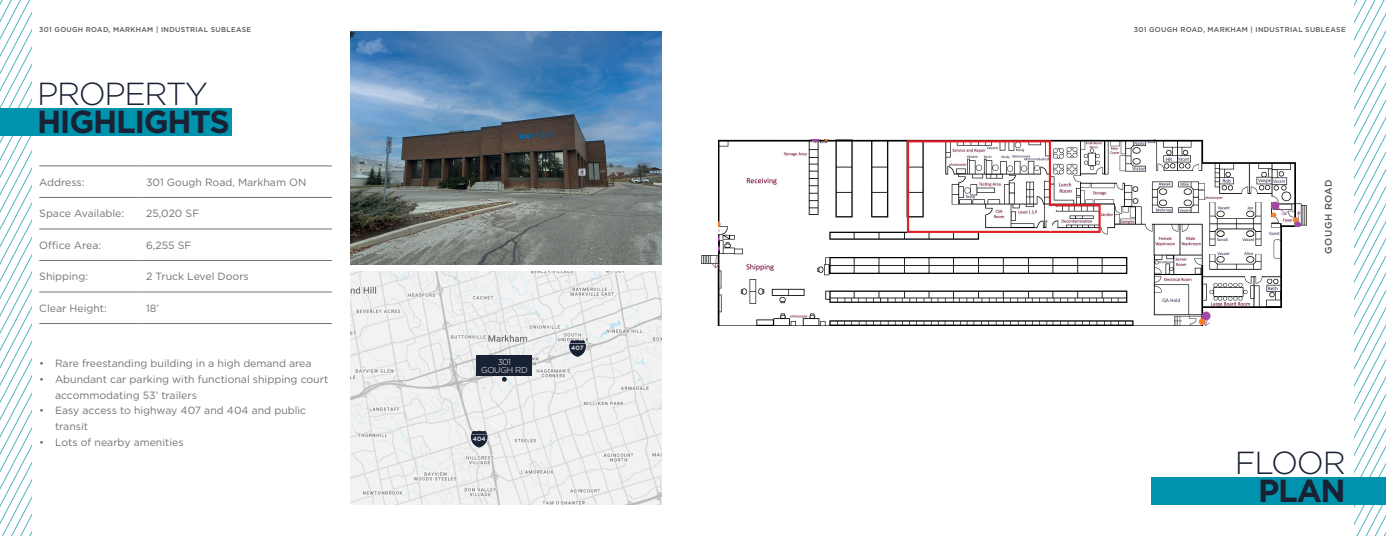
<style>
.page{position:relative;width:1386px;height:536px;background:#fff}
.page>*{position:absolute;margin:0;border:0;box-sizing:border-box;transform-origin:0 0}
.t1{font:700 31.85px "Gotham";letter-spacing:-.04em;color:#192234}
.t2{font:300 31.85px "Gotham";letter-spacing:-.04em;color:#192234}
.Spec_Value{font:10.5px/15.8px "Gotham";color:#717271}
.Spec_Title{font:10.5px "Gotham";color:#717271}
.t3{font:500 9.62px "Gotham";letter-spacing:.04em;color:#55575a}
.t4{font:300 8.58px/8px "Gotham";letter-spacing:-.04em;color:#fff;text-align:center}
.t5{font:500 7px "Gotham";letter-spacing:.04em;color:#55575a}
.t6{font:500 6.12px "Gotham";color:#fff}
</style>
<div class="page">
<svg style="left:1354px;top:0;width:32px;height:536px"></svg>
<svg style="left:0;top:0;width:31px;height:536px"></svg>
<div style="left:1152px;top:476px;width:234px;height:28px;background:#0093ad"></div>
<div style="left:0;top:108px;width:232px;height:28px;background:#0093ad"></div>
<hr style="left:39px;top:166px;width:104px;height:1px;background:#717271">
<hr style="left:143px;top:166px;width:189px;height:1px;background:#717271">
<hr style="left:39px;top:197px;width:104px;height:1px;background:#717271">
<hr style="left:143px;top:197px;width:189px;height:1px;background:#717271">
<hr style="left:39px;top:229px;width:104px;height:1px;background:#717271">
<hr style="left:143px;top:229px;width:189px;height:1px;background:#717271">
<hr style="left:39px;top:260px;width:104px;height:1px;background:#717271">
<hr style="left:143px;top:260px;width:189px;height:1px;background:#717271">
<hr style="left:39px;top:292px;width:104px;height:1px;background:#717271">
<hr style="left:143px;top:292px;width:189px;height:1px;background:#717271">
<hr style="left:39px;top:323px;width:104px;height:1px;background:#717271">
<hr style="left:143px;top:323px;width:189px;height:1px;background:#717271">
<img style="left:350px;top:32px;width:312px;height:232px">
<img style="left:350px;top:272px;width:312px;height:232px">
<img style="left:701px;top:139px;width:606px;height:187px">
<div style="left:697px;top:132px;width:21px;height:122px;background:#fff"></div>
<div style="left:691px;top:267px;width:21px;height:67px;background:#fff"></div>
<div style="left:1296px;top:78px;width:17px;height:125px;background:#fff"></div>
<div style="left:1204px;top:105px;width:101px;height:46px;background:#fff"></div>
<div style="left:1286px;top:227px;width:27px;height:113px;background:#fff"></div>
<svg style="left:502px;top:377px;width:5px;height:4px"></svg>
<div style="left:477px;top:354px;width:55px;height:21px;background:#192234"></div>
<svg style="left:470px;top:430px;width:18px;height:18px"></svg>
<svg style="left:569px;top:339px;width:17px;height:18px"></svg>
<p class="t5" style="left:39px;top:24px;width:213px">301 GOUGH ROAD, MARKHAM | INDUSTRIAL SUBLEASE</p>
<p class="t5" style="left:1134px;top:24px;width:213px">301 GOUGH ROAD, MARKHAM | INDUSTRIAL SUBLEASE</p>
<p class="t2" style="left:37px;top:74px;width:173px">PROPERTY</p>
<p class="t1" style="left:37px;top:101px;width:194px">HIGHLIGHTS</p>
<p class="Spec_Title" style="left:39px;top:175px;width:47px">Address:</p>
<p class="Spec_Value" style="left:146px;top:174px;width:162px">301 Gough Road, Markham ON</p>
<p class="Spec_Title" style="left:39px;top:207px;width:86px">Space Available:</p>
<p class="Spec_Value" style="left:146px;top:205px;width:55px">25,020 SF</p>
<p class="Spec_Title" style="left:39px;top:238px;width:63px">Office Area:</p>
<p class="Spec_Value" style="left:146px;top:237px;width:47px">6,255 SF</p>
<p class="Spec_Title" style="left:39px;top:270px;width:50px">Shipping:</p>
<p class="Spec_Value" style="left:146px;top:268px;width:104px">2 Truck Level Doors</p>
<p class="Spec_Title" style="left:39px;top:301px;width:69px">Clear Height:</p>
<p class="Spec_Value" style="left:146px;top:300px;width:14px">18’</p>
<p class="Spec_Value" style="left:39px;top:355px;width:274px">• Rare freestanding building in a high demand area</p>
<p class="Spec_Value" style="left:55px;top:371px;width:275px;text-indent:-16px">• Abundant car parking with functional shipping court accommodating 53’ trailers</p>
<p class="Spec_Value" style="left:55px;top:402px;width:253px;text-indent:-16px">• Easy access to highway 407 and 404 and public transit</p>
<p class="Spec_Value" style="left:39px;top:434px;width:146px">• Lots of nearby amenities</p>
<p class="t4" style="left:481px;top:357px;width:48px">301<br>GOUGH RD</p>
<p class="t6" style="left:473px;top:434px;width:14px">404</p>
<p class="t6" style="left:571px;top:344px;width:14px">407</p>
<p class="t3" style="left:1322px;top:253px;width:76px;rotate:-90deg">GOUGH ROAD</p>
<p class="t2" style="left:1235px;top:442px;width:112px">FLOOR</p>
<p class="t1" style="left:1258px;top:469px;width:89px">PLAN</p>
</div>
